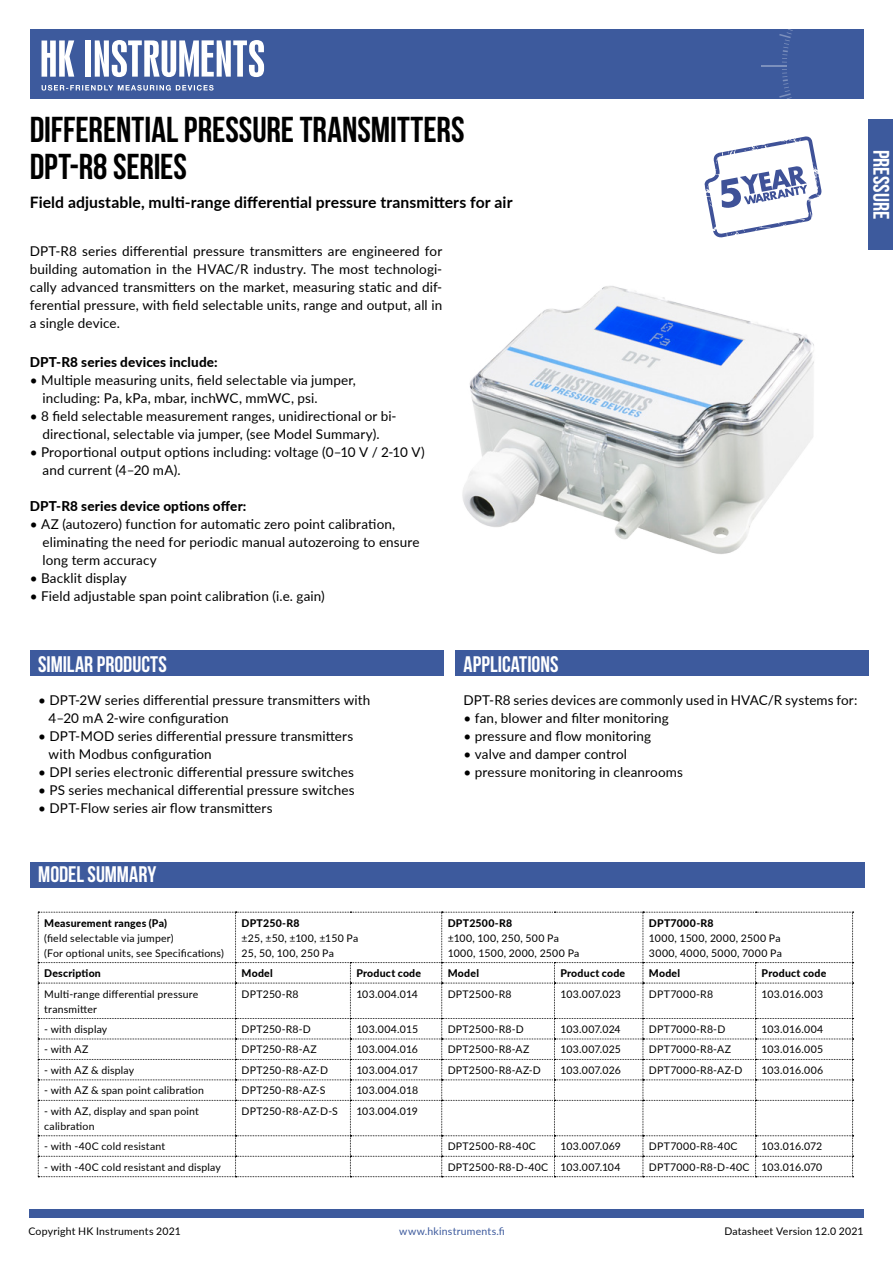
<style>
.page{position:relative;width:893px;height:1263px;background:#fff}
.page>*{position:absolute;margin:0;border:0;box-sizing:border-box;transform-origin:0 0}
.t1{font:700 36px/37.5px "Bebas Neue";color:#000}
.t2{font:700 22.5px "Bebas Neue";color:#fff}
.t3{font:700 15.75px "Lato";letter-spacing:.005em;color:#000}
.t4{font:13.5px/18px "Lato";letter-spacing:.01em;color:#000}
.t5{font:800 13.5px "Lato";letter-spacing:.01em;color:#000}
.t6{font:10.5px/15px "Lato";letter-spacing:.02em;color:#000}
.t7{font:800 10.5px "Lato";letter-spacing:.02em;color:#000}
.t8{font:10.5px/15px "Lato";letter-spacing:.05em;color:#000}
.t9{font:10.5px "Lato";letter-spacing:.02em;color:#3d5a9d}
.t10{font:10.5px "Lato";color:#000}
</style>
<div class="page">
<div style="left:30px;top:29px;width:833px;height:70px;background:#3d5a9d"></div>
<hr style="left:761px;top:65px;width:26px;height:2px;background:#fff">
<svg style="left:779px;top:29px;width:14px;height:34px"></svg>
<div style="left:29px;top:1209px;width:834px;height:8px;background:#3d5a9d"></div>
<div style="left:85px;top:40px;width:6px;height:37px;background:#fff"></div>
<svg style="left:42px;top:40px;width:32px;height:37px"></svg>
<svg style="left:95px;top:40px;width:169px;height:37px"></svg>
<svg style="left:42px;top:85px;width:172px;height:6px"></svg>
<div style="left:30px;top:651px;width:413px;height:25px;background:#3d5a9d"></div>
<div style="left:868px;top:119px;width:25px;height:131px;background:#3d5a9d"></div>
<div style="left:30px;top:862px;width:834px;height:25px;background:#3d5a9d"></div>
<div style="left:455px;top:650px;width:413px;height:26px;background:#3d5a9d"></div>
<svg style="left:38px;top:912px;width:816px;height:265px"></svg>
<img style="left:462px;top:286px;width:352px;height:268px">
<svg style="left:705px;top:69px;width:159px;height:169px"></svg>
<h1 class="t1" style="left:30px;top:110px;width:436px">DIFFERENTIAL PRESSURE TRANSMITTERS<br>DPT-R8 SERIES</h1>
<p class="t3" style="left:30px;top:190px;width:484px">Field adjustable, multi-range differential pressure transmitters for air</p>
<p class="t4" style="left:30px;top:241px;width:414px;text-align:justify">DPT-R8 series differential pressure transmitters are engineered for building automation in the HVAC/R industry. The most technologi&shy;cally advanced transmitters on the market, measuring static and dif&shy;ferential pressure, with field selectable units, range and output, all in a single device.</p>
<p class="t5" style="left:30px;top:352px;width:189px">DPT-R8 series devices include:</p>
<p class="t4" style="left:43px;top:371px;width:315px;text-indent:-13px">• Multiple measuring units, field selectable via jumper, including: Pa, kPa, mbar, inchWC, mmWC, psi.</p>
<p class="t4" style="left:30px;top:407px;width:368px;text-align:center">• 8 field selectable measurement ranges, unidirectional or bi&shy;directional, selectable via jumper, (see Model Summary).</p>
<p class="t4" style="left:43px;top:443px;width:384px;text-indent:-13px">• Proportional output options including: voltage (0–10 V / 2-10 V) and current (4–20 mA).</p>
<p class="t5" style="left:30px;top:496px;width:218px">DPT-R8 series device options offer:</p>
<p class="t4" style="left:43px;top:515px;width:379px;text-indent:-13px">• AZ (autozero) function for automatic zero point calibration, eliminating the need for periodic manual autozeroing to ensure long term accuracy</p>
<p class="t4" style="left:30px;top:569px;width:99px">• Backlit display</p>
<p class="t4" style="left:30px;top:587px;width:297px">• Field adjustable span point calibration (i.e. gain)</p>
<h2 class="t2" style="left:893px;top:150px;width:71px;rotate:90deg">PRESSURE</h2>
<h2 class="t2" style="left:38px;top:652px;width:130px">SIMILAR PRODUCTS</h2>
<p class="t4" style="left:49px;top:690px;width:323px;text-indent:-10px">• DPT-2W series differential pressure transmitters with<br>4–20 mA 2-wire configuration</p>
<p class="t4" style="left:49px;top:726px;width:306px;text-indent:-10px">• DPT-MOD series differential pressure transmitters with Modbus configuration</p>
<p class="t4" style="left:38px;top:762px;width:317px">• DPI series electronic differential pressure switches</p>
<p class="t4" style="left:38px;top:780px;width:318px">• PS series mechanical differential pressure switches</p>
<p class="t4" style="left:38px;top:798px;width:236px">• DPT-Flow series air flow transmitters</p>
<h2 class="t2" style="left:463px;top:652px;width:96px">APPLICATIONS</h2>
<p class="t4" style="left:463px;top:690px;width:396px">DPT-R8 series devices are commonly used in HVAC/R systems for:</p>
<p class="t4" style="left:463px;top:708px;width:207px">• fan, blower and filter monitoring</p>
<p class="t4" style="left:463px;top:726px;width:189px">• pressure and flow monitoring</p>
<p class="t4" style="left:463px;top:744px;width:165px">• valve and damper control</p>
<p class="t4" style="left:463px;top:762px;width:221px">• pressure monitoring in cleanrooms</p>
<h2 class="t2" style="left:38px;top:862px;width:120px">MODEL SUMMARY</h2>
<p class="t7" style="left:44px;top:915px;width:124px">Measurement ranges (Pa)</p>
<p class="t6" style="left:44px;top:930px;width:181px">(field selectable via jumper)<br>(For optional units, see Specifications)</p>
<p class="t7" style="left:242px;top:915px;width:59px">DPT250-R8</p>
<p class="t6" style="left:242px;top:930px;width:118px">±25, ±50, ±100, ±150 Pa<br>25, 50, 100, 250 Pa</p>
<p class="t7" style="left:448px;top:915px;width:66px">DPT2500-R8</p>
<p class="t6" style="left:448px;top:930px;width:133px">±100, 100, 250, 500 Pa<br>1000, 1500, 2000, 2500 Pa</p>
<p class="t7" style="left:649px;top:915px;width:66px">DPT7000-R8</p>
<p class="t8" style="left:649px;top:930px;width:135px">1000, 1500, 2000, 2500 Pa<br>3000, 4000, 5000, 7000 Pa</p>
<p class="t7" style="left:44px;top:965px;width:58px">Description</p>
<p class="t7" style="left:242px;top:965px;width:33px">Model</p>
<p class="t7" style="left:356px;top:965px;width:66px">Product code</p>
<p class="t7" style="left:448px;top:965px;width:33px">Model</p>
<p class="t7" style="left:560px;top:965px;width:66px">Product code</p>
<p class="t7" style="left:649px;top:965px;width:33px">Model</p>
<p class="t7" style="left:762px;top:965px;width:66px">Product code</p>
<p class="t6" style="left:44px;top:986px;width:156px">Multi-range differential pressure transmitter</p>
<p class="t6" style="left:242px;top:986px;width:59px">DPT250-R8</p>
<p class="t6" style="left:356px;top:986px;width:63px">103.004.014</p>
<p class="t6" style="left:448px;top:986px;width:65px">DPT2500-R8</p>
<p class="t6" style="left:560px;top:986px;width:62px">103.007.023</p>
<p class="t6" style="left:649px;top:986px;width:66px">DPT7000-R8</p>
<p class="t6" style="left:762px;top:986px;width:63px">103.016.003</p>
<p class="t6" style="left:44px;top:1021px;width:65px">- with display</p>
<p class="t6" style="left:242px;top:1021px;width:71px">DPT250-R8-D</p>
<p class="t6" style="left:356px;top:1021px;width:63px">103.004.015</p>
<p class="t6" style="left:448px;top:1021px;width:78px">DPT2500-R8-D</p>
<p class="t6" style="left:560px;top:1021px;width:62px">103.007.024</p>
<p class="t6" style="left:649px;top:1021px;width:78px">DPT7000-R8-D</p>
<p class="t6" style="left:762px;top:1021px;width:63px">103.016.004</p>
<p class="t6" style="left:44px;top:1042px;width:46px">- with AZ</p>
<p class="t6" style="left:242px;top:1042px;width:77px">DPT250-R8-AZ</p>
<p class="t6" style="left:356px;top:1042px;width:63px">103.004.016</p>
<p class="t6" style="left:448px;top:1042px;width:83px">DPT2500-R8-AZ</p>
<p class="t6" style="left:560px;top:1042px;width:62px">103.007.025</p>
<p class="t6" style="left:649px;top:1042px;width:84px">DPT7000-R8-AZ</p>
<p class="t6" style="left:762px;top:1042px;width:63px">103.016.005</p>
<p class="t6" style="left:44px;top:1062px;width:91px">- with AZ &amp; display</p>
<p class="t6" style="left:242px;top:1062px;width:88px">DPT250-R8-AZ-D</p>
<p class="t6" style="left:356px;top:1062px;width:63px">103.004.017</p>
<p class="t6" style="left:448px;top:1062px;width:95px">DPT2500-R8-AZ-D</p>
<p class="t6" style="left:560px;top:1062px;width:62px">103.007.026</p>
<p class="t6" style="left:649px;top:1062px;width:95px">DPT7000-R8-AZ-D</p>
<p class="t6" style="left:762px;top:1062px;width:63px">103.016.006</p>
<p class="t6" style="left:44px;top:1082px;width:161px">- with AZ &amp; span point calibration</p>
<p class="t6" style="left:242px;top:1082px;width:85px">DPT250-R8-AZ-S</p>
<p class="t6" style="left:356px;top:1082px;width:63px">103.004.018</p>
<p class="t6" style="left:44px;top:1103px;width:156px">- with AZ, display and span point calibration</p>
<p class="t6" style="left:242px;top:1103px;width:98px">DPT250-R8-AZ-D-S</p>
<p class="t6" style="left:356px;top:1103px;width:63px">103.004.019</p>
<p class="t6" style="left:44px;top:1138px;width:122px">- with -40C cold resistant</p>
<p class="t6" style="left:448px;top:1138px;width:90px">DPT2500-R8-40C</p>
<p class="t6" style="left:560px;top:1138px;width:62px">103.007.069</p>
<p class="t6" style="left:649px;top:1138px;width:90px">DPT7000-R8-40C</p>
<p class="t10" style="left:762px;top:1139px;width:62px">103.016.072</p>
<p class="t6" style="left:44px;top:1159px;width:178px">- with -40C cold resistant and display</p>
<p class="t6" style="left:448px;top:1159px;width:174px">DPT2500-R8-D-40C 103.007.104</p>
<p class="t6" style="left:649px;top:1159px;width:175px">DPT7000-R8-D-40C 103.016.070</p>
<p class="t6" style="left:28px;top:1223px;width:154px">Copyright HK Instruments 2021</p>
<p class="t9" style="left:399px;top:1224px;width:107px">www.hkinstruments.fi</p>
<p class="t6" style="left:724px;top:1223px;width:141px">Datasheet Version 12.0 2021</p>
</div>
